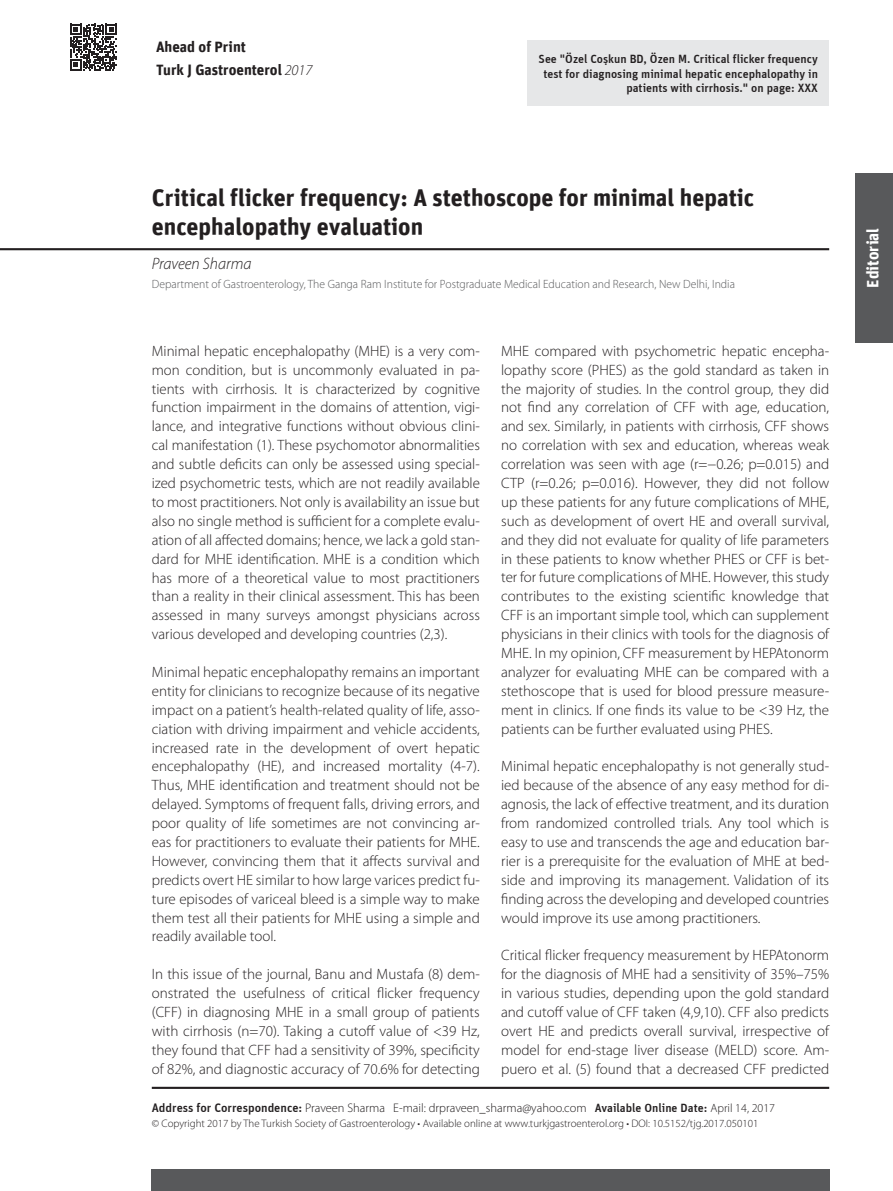
<style>
.page{position:relative;width:893px;height:1191px;background:#fff}
.page>*{position:absolute;margin:0;border:0;box-sizing:border-box;transform-origin:0 0}
.t1{font:700 24px/29.5px "Unit";color:#231f20}
.t2{font:italic 300 16.5px "Myriad Pro";color:#231f20}
.t3{font:700 16.5px "Unit";color:#fff}
.t4{font:300 15px/18.9px "Myriad Pro";color:#231f20;text-align:justify}
.t5{font:700 15px "Unit";color:#231f20}
.t6{font:300 12.45px "Myriad Pro";color:#231f20}
.t7{font:500 12px/14.4px "Unit";color:#231f20;text-align:right}
.t8{font:300 12px "Myriad Pro";color:#58595b}
.t9{font:300 10.95px "Myriad Pro";color:#231f20}
.t10{font:500 10.5px "Unit";color:#231f20}
.s1{font-family:"Myriad Pro";font-weight:300;font-style:italic}
.s2{font-family:"Unit";font-weight:500}
.s3{font-family:"Unit";font-weight:500;font-size:12px}
.s4{font-size:12px}
</style>
<div class="page">
<hr style="left:0;top:248px;width:829px;height:2px;background:#231f20">
<svg style="left:70px;top:24px;width:47px;height:46px"></svg>
<hr style="left:152px;top:1086px;width:677px;height:3px;background:#231f20">
<div style="left:151px;top:1169px;width:678px;height:22px;background:#58595b"></div>
<div style="left:856px;top:173px;width:37px;height:170px;background:#58595b"></div>
<div style="left:528px;top:41px;width:301px;height:65px;background:#e6e7e8"></div>
<p class="t5" style="left:156px;top:37px;width:91px">Ahead of Print</p>
<p class="t5" style="left:156px;top:61px;width:158px">Turk J Gastroenterol <span class="s1">2017</span></p>
<p class="t7" style="left:539px;top:52px;width:281px">See "Özel Coskun BD, Özen M. Critical flicker frequency test for diagnosing minimal hepatic encephalopathy in patients with cirrhosis." on page: XXX</p>
<p class="t10" style="left:604px;top:55px;width:4px">.</p>
<h1 class="t1" style="left:152px;top:182px;width:604px">Critical flicker frequency: A stethoscope for minimal hepatic encephalopathy evaluation</h1>
<p class="t2" style="left:152px;top:253px;width:101px">Praveen Sharma</p>
<p class="t8" style="left:152px;top:276px;width:585px">Department of Gastroenterology, The Ganga Ram Institute for Postgraduate Medical Education and Research, New Delhi, India</p>
<p class="t4" style="left:152px;top:341px;width:330px">Minimal hepatic encephalopathy (MHE) is a very com&shy;mon condition, but is uncommonly evaluated in pa&shy;tients with cirrhosis. It is characterized by cognitive function impairment in the domains of attention, vigi&shy;lance, and integrative functions without obvious clini&shy;cal manifestation (1). These psychomotor abnormalities and subtle deficits can only be assessed using special&shy;ized psychometric tests, which are not readily available to most practitioners. Not only is availability an issue but also no single method is sufficient for a complete evalu&shy;ation of all affected domains; hence, we lack a gold stan&shy;dard for MHE identification. MHE is a condition which has more of a theoretical value to most practitioners than a reality in their clinical assessment. This has been assessed in many surveys amongst physicians across various developed and developing countries (2,3).</p>
<p class="t4" style="left:152px;top:662px;width:330px">Minimal hepatic encephalopathy remains an important entity for clinicians to recognize because of its negative impact on a patient’s health-related quality of life, asso&shy;ciation with driving impairment and vehicle accidents, increased rate in the development of overt hepatic encephalopathy (HE), and increased mortality (4-7).<br>Thus, MHE identification and treatment should not be delayed. Symptoms of frequent falls, driving errors, and poor quality of life sometimes are not convincing ar&shy;eas for practitioners to evaluate their patients for MHE.<br>However, convincing them that it affects survival and predicts overt HE similar to how large varices predict fu&shy;ture episodes of variceal bleed is a simple way to make them test all their patients for MHE using a simple and readily available tool.</p>
<p class="t4" style="left:152px;top:964px;width:330px">In this issue of the journal, Banu and Mustafa (8) dem&shy;onstrated the usefulness of critical flicker frequency (CFF) in diagnosing MHE in a small group of patients with cirrhosis (n=70). Taking a cutoff value of &lt;39 Hz, they found that CFF had a sensitivity of 39%, specificity of 82%, and diagnostic accuracy of 70.6% for detecting</p>
<p class="t4" style="left:501px;top:341px;width:330px">MHE compared with psychometric hepatic encepha&shy;lopathy score (PHES) as the gold standard as taken in the majority of studies. In the control group, they did not find any correlation of CFF with age, education, and sex. Similarly, in patients with cirrhosis, CFF shows no correlation with sex and education, whereas weak correlation was seen with age (r=−0.26; p=0.015) and CTP (r=0.26; p=0.016). However, they did not follow up these patients for any future complications of MHE, such as development of overt HE and overall survival, and they did not evaluate for quality of life parameters in these patients to know whether PHES or CFF is bet&shy;ter for future complications of MHE. However, this study contributes to the existing scientific knowledge that CFF is an important simple tool, which can supplement physicians in their clinics with tools for the diagnosis of MHE. In my opinion, CFF measurement by HEPAtonorm analyzer for evaluating MHE can be compared with a stethoscope that is used for blood pressure measure&shy;ment in clinics. If one finds its value to be &lt;39 Hz, the patients can be further evaluated using PHES.</p>
<p class="t4" style="left:501px;top:757px;width:330px">Minimal hepatic encephalopathy is not generally stud&shy;ied because of the absence of any easy method for di&shy;agnosis, the lack of effective treatment, and its duration from randomized controlled trials. Any tool which is easy to use and transcends the age and education bar&shy;rier is a prerequisite for the evaluation of MHE at bed&shy;side and improving its management. Validation of its finding across the developing and developed countries would improve its use among practitioners.</p>
<p class="t4" style="left:501px;top:945px;width:330px">Critical flicker frequency measurement by HEPAtonorm for the diagnosis of MHE had a sensitivity of 35%–75% in various studies, depending upon the gold standard and cutoff value of CFF taken (4,9,10). CFF also predicts overt HE and predicts overall survival, irrespective of model for end-stage liver disease (MELD) score. Am&shy;puero et al. (5) found that a decreased CFF predicted</p>
<p class="t6" style="left:152px;top:1100px;width:625px"><span class="s2">Address for Correspondence:</span> Praveen Sharma E-mail: drpraveen_sharma@yahoo.com <span class="s3">Available Online Date:</span> <span class="s4">April 14, 2017</span></p>
<p class="t9" style="left:152px;top:1117px;width:608px">© Copyright 2017 by The Turkish Society of Gastroenterology • Available online at www.turkjgastroenterol.org • DOI: 10.5152/tjg.2017.050101</p>
<p class="t3" style="left:863px;top:287px;width:61px;rotate:-90deg">Editorial</p>
</div>
